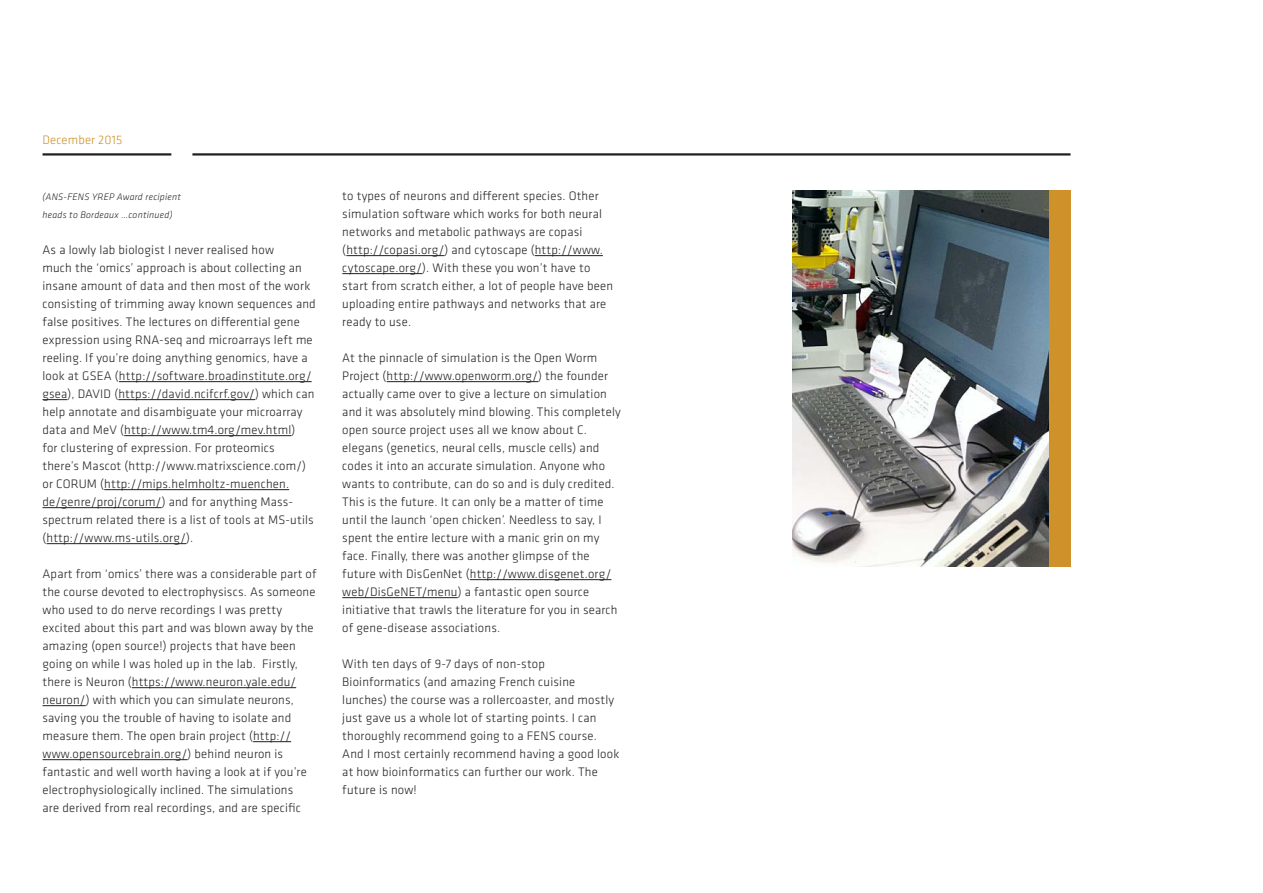
<style>
.page{position:relative;width:1263px;height:893px;background:#fff}
.page>*{position:absolute;margin:0;border:0;box-sizing:border-box;transform-origin:0 0}
.t1{font:300 12.75px/18px "Klavika Basic";letter-spacing:.015em;color:#231f20}
.t2{font:300 12.75px "Klavika Basic";letter-spacing:.01em;color:#cf922b}
.t3{font:italic 300 9.75px/18px "Klavika Basic";letter-spacing:.025em;color:#231f20}
</style>
<div class="page">
<hr style="left:119px;top:381px;width:193px;height:1px;background:#231f20">
<svg style="left:43px;top:399px;width:24px;height:1px"></svg>
<hr style="left:118px;top:399px;width:137px;height:1px;background:#231f20">
<hr style="left:124px;top:435px;width:167px;height:1px;background:#231f20">
<hr style="left:104px;top:489px;width:185px;height:1px;background:#231f20">
<hr style="left:43px;top:507px;width:119px;height:1px;background:#231f20">
<hr style="left:47px;top:543px;width:139px;height:1px;background:#231f20">
<hr style="left:132px;top:687px;width:164px;height:1px;background:#231f20">
<hr style="left:43px;top:705px;width:43px;height:1px;background:#231f20">
<hr style="left:253px;top:741px;width:38px;height:1px;background:#231f20">
<hr style="left:43px;top:759px;width:145px;height:1px;background:#231f20">
<hr style="left:43px;top:153px;width:128px;height:3px;background:#231f20">
<hr style="left:192px;top:153px;width:878px;height:3px;background:#231f20">
<hr style="left:346px;top:255px;width:98px;height:1px;background:#231f20">
<hr style="left:535px;top:255px;width:68px;height:1px;background:#231f20">
<hr style="left:342px;top:273px;width:80px;height:1px;background:#231f20">
<hr style="left:387px;top:381px;width:151px;height:1px;background:#231f20">
<hr style="left:470px;top:579px;width:141px;height:1px;background:#231f20">
<hr style="left:342px;top:597px;width:116px;height:1px;background:#231f20">
<img style="left:792px;top:190px;width:257px;height:377px">
<div style="left:1049px;top:190px;width:21px;height:377px;background:#cf922b"></div>
<p class="t2" style="left:43px;top:132px;width:81px">December 2015</p>
<p class="t3" style="left:43px;top:188px;width:140px">(ANS-FENS YREP Award recipient heads to Bordeaux …continued)</p>
<p class="t1" style="left:43px;top:241px;width:275px">As a lowly lab biologist I never realised how<br>much the ‘omics’ approach is about collecting an insane amount of data and then most of the work consisting of trimming away known sequences and false positives. The lectures on differential gene expression using RNA-seq and microarrays left me reeling. If you’re doing anything genomics, have a look at GSEA (http://software.broadinstitute.org/ gsea), DAVID (https://david.ncifcrf.gov/) which can help annotate and disambiguate your microarray data and MeV (http://www.tm4.org/mev.html)<br>for clustering of expression. For proteomics<br>there’s Mascot (http://www.matrixscience.com/) or CORUM (http://mips.helmholtz-muenchen. de/genre/proj/corum/) and for anything Mass&shy;spectrum related there is a list of tools at MS-utils (http://www.ms-utils.org/).</p>
<p class="t1" style="left:43px;top:565px;width:276px">Apart from ‘omics’ there was a considerable part of the course devoted to electrophysiscs. As someone who used to do nerve recordings I was pretty excited about this part and was blown away by the amazing (open source!) projects that have been going on while I was holed up in the lab. Firstly, there is Neuron (https://www.neuron.yale.edu/ neuron/) with which you can simulate neurons, saving you the trouble of having to isolate and measure them. The open brain project (http:// www.opensourcebrain.org/) behind neuron is fantastic and well worth having a look at if you’re electrophysiologically inclined. The simulations<br>are derived from real recordings, and are specific</p>
<p class="t1" style="left:342px;top:187px;width:272px">to types of neurons and different species. Other simulation software which works for both neural networks and metabolic pathways are copasi (http://copasi.org/) and cytoscape (http://www. cytoscape.org/). With these you won’t have to start from scratch either, a lot of people have been uploading entire pathways and networks that are ready to use.</p>
<p class="t1" style="left:342px;top:349px;width:280px">At the pinnacle of simulation is the Open Worm Project (http://www.openworm.org/) the founder actually came over to give a lecture on simulation and it was absolutely mind blowing. This completely open source project uses all we know about C. elegans (genetics, neural cells, muscle cells) and codes it into an accurate simulation. Anyone who wants to contribute, can do so and is duly credited.<br>This is the future. It can only be a matter of time until the launch ‘open chicken’. Needless to say, I spent the entire lecture with a manic grin on my face. Finally, there was another glimpse of the future with DisGenNet (http://www.disgenet.org/ web/DisGeNET/menu) a fantastic open source initiative that trawls the literature for you in search of gene-disease associations.</p>
<p class="t1" style="left:342px;top:655px;width:279px">With ten days of 9-7 days of non-stop Bioinformatics (and amazing French cuisine lunches) the course was a rollercoaster, and mostly just gave us a whole lot of starting points. I can thoroughly recommend going to a FENS course.<br>And I most certainly recommend having a good look at how bioinformatics can further our work. The future is now!</p>
</div>
